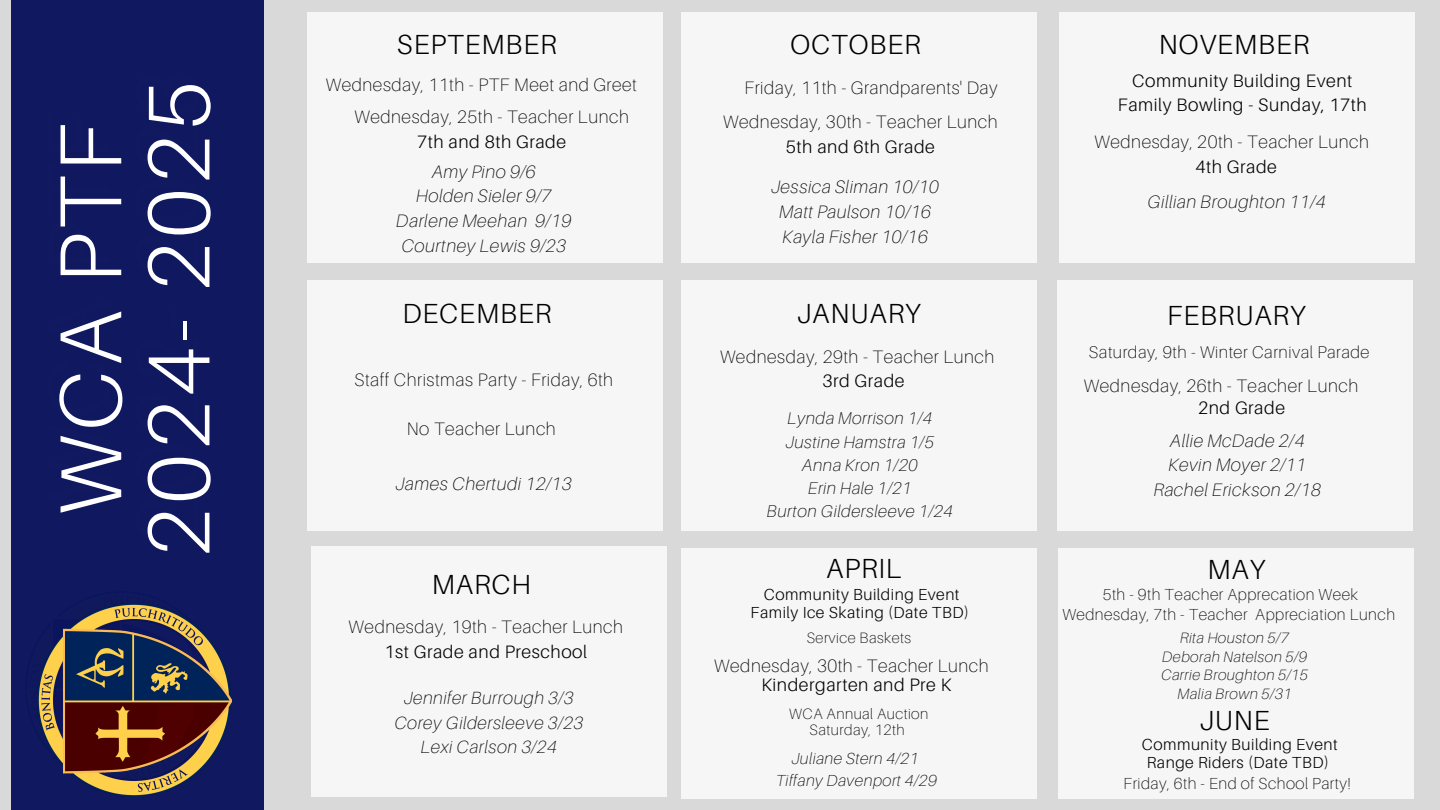
<style>
.page{position:relative;width:1440px;height:810px;background:#d9d9d9}
.page>*{position:absolute;margin:0;border:0;box-sizing:border-box;transform-origin:0 0}
.t1{font:300 87.9px/88.2px "Aileron";letter-spacing:.05em;color:#fff;text-align:center}
.t2{font:300 27.6px "Aileron";letter-spacing:.03em;color:#000}
.t3{font:100 18px "Aileron";letter-spacing:.03em;color:#000}
.t4{font:italic 100 18px/24.8px "Aileron";letter-spacing:.03em;color:#000;text-align:center}
.t5{font:300 18px/24.8px "Aileron";letter-spacing:.03em;color:#000;text-align:center}
.t6{font:italic 100 17.7px/24.2px "Aileron";letter-spacing:.03em;color:#000;text-align:center}
.t7{font:italic 100 17px/23.2px "Aileron";letter-spacing:.03em;color:#000;text-align:center}
.t8{font:100 17px "Aileron";letter-spacing:.03em;color:#000}
.t9{font:100 16px "Aileron";letter-spacing:.03em;color:#000}
.t10{font:300 16px "Aileron";letter-spacing:.03em;color:#000}
.t11{font:italic 100 16px "Aileron";letter-spacing:.03em;color:#000}
.t12{font:italic 100 15px "Aileron";letter-spacing:.03em;color:#000}
.t13{font:100 15px "Aileron";letter-spacing:.03em;color:#000}
</style>
<div class="page">
<div style="left:307px;top:13px;width:356px;height:250px;background:#f6f6f6"></div>
<div style="left:307px;top:280px;width:356px;height:251px;background:#f6f6f6"></div>
<div style="left:311px;top:547px;width:356px;height:250px;background:#f6f6f6"></div>
<div style="left:681px;top:13px;width:356px;height:250px;background:#f6f6f6"></div>
<div style="left:1059px;top:13px;width:356px;height:250px;background:#f6f6f6"></div>
<div style="left:681px;top:280px;width:356px;height:250px;background:#f6f6f6"></div>
<div style="left:1057px;top:280px;width:355px;height:251px;background:#f6f6f6"></div>
<div style="left:681px;top:548px;width:356px;height:250px;background:#f6f6f6"></div>
<div style="left:1058px;top:548px;width:356px;height:250px;background:#f6f6f6"></div>
<div style="left:12px;top:0;width:251px;height:810px;background:#0c155e"></div>
<img style="left:37px;top:603px;width:194px;height:194px">
<h1 class="t1" style="left:33px;top:545px;width:478px;rotate:-90deg">WCA PTF<br>2022- 2023</h1>
<p class="t1" style="left:45px;top:557px;width:478px;rotate:-90deg">WCA PTF<br>2024- 2025</p>
<h1 class="t2" style="left:397px;top:27px;width:161px">SEPTEMBER</h1>
<p class="t2" style="left:790px;top:27px;width:132px">OCTOBER</p>
<p class="t2" style="left:1159px;top:27px;width:152px">NOVEMBER</p>
<p class="t3" style="left:326px;top:74px;width:313px">Wednesday, 11th - PTF Meet and Greet</p>
<p class="t3" style="left:354px;top:105px;width:276px">Wednesday, 25th - Teacher Lunch</p>
<h3 class="t5" style="left:417px;top:128px;width:150px">7th and 8th Grade</h3>
<p class="t4" style="left:396px;top:159px;width:176px">Amy Pino 9/6<br>Holden Sieler 9/7<br>Darlene Meehan 9/19</p>
<h2 class="t4" style="left:401px;top:233px;width:166px">Courtney Lewis 9/23</h2>
<p class="t5" style="left:1118px;top:67px;width:250px">Community Building Event<br>Family Bowling - Sunday, 17th</p>
<p class="t3" style="left:744px;top:76px;width:255px">Friday, 11th - Grandparents' Day</p>
<h2 class="t3" style="left:723px;top:111px;width:276px">Wednesday, 30th - Teacher Lunch</h2>
<h3 class="t5" style="left:786px;top:134px;width:150px">5th and 6th Grade</h3>
<h3 class="t3" style="left:1095px;top:130px;width:276px">Wednesday, 20th - Teacher Lunch</h3>
<p class="t5" style="left:1195px;top:154px;width:83px">4th Grade</p>
<h3 class="t4" style="left:771px;top:174px;width:169px">Jessica Sliman 10/10<br>Matt Paulson 10/16</h3>
<p class="t4" style="left:782px;top:224px;width:147px">Kayla Fisher 10/16</p>
<p class="t4" style="left:1147px;top:189px;width:180px">Gillian Broughton 11/4</p>
<h2 class="t2" style="left:402px;top:297px;width:151px">DECEMBER</h2>
<h3 class="t2" style="left:797px;top:297px;width:126px">JANUARY</h3>
<h3 class="t2" style="left:1167px;top:298px;width:140px">FEBRUARY</h3>
<h3 class="t8" style="left:1089px;top:341px;width:282px">Saturday, 9th - Winter Carnival Parade</h3>
<h3 class="t3" style="left:720px;top:345px;width:276px">Wednesday, 29th - Teacher Lunch</h3>
<p class="t5" style="left:822px;top:368px;width:84px">3rd Grade</p>
<h3 class="t3" style="left:354px;top:368px;width:260px">Staff Christmas Party - Friday, 6th</h3>
<p class="t3" style="left:1084px;top:375px;width:276px">Wednesday, 26th - Teacher Lunch</p>
<h2 class="t5" style="left:1198px;top:395px;width:88px">2nd Grade</h2>
<p class="t7" style="left:786px;top:406px;width:150px">Lynda Morrison 1/4<br>Justine Hamstra 1/5<br>Anna Kron 1/20<br>Erin Hale 1/21</p>
<p class="t7" style="left:767px;top:499px;width:188px">Burton Gildersleeve 1/24</p>
<h2 class="t3" style="left:407px;top:418px;width:150px">No Teacher Lunch</h2>
<h3 class="t4" style="left:1154px;top:428px;width:169px">Allie McDade 2/4<br>Kevin Moyer 2/11<br>Rachel Erickson 2/18</h3>
<p class="t4" style="left:396px;top:470px;width:177px">James Chertudi 12/13</p>
<p class="t2" style="left:432px;top:568px;width:101px">MARCH</p>
<p class="t3" style="left:349px;top:615px;width:276px">Wednesday, 19th - Teacher Lunch</p>
<h2 class="t5" style="left:385px;top:639px;width:204px">1st Grade and Preschool</h2>
<p class="t6" style="left:394px;top:686px;width:190px">Jennifer Burrough 3/3<br>Corey Gildersleeve 3/23</p>
<p class="t6" style="left:421px;top:734px;width:137px">Lexi Carlson 3/24</p>
<h3 class="t2" style="left:826px;top:551px;width:77px">APRIL</h3>
<p class="t10" style="left:764px;top:585px;width:197px">Community Building Event</p>
<p class="t10" style="left:751px;top:603px;width:220px">Family Ice Skating (Date TBD)</p>
<p class="t13" style="left:807px;top:629px;width:106px">Service Baskets</p>
<h3 class="t3" style="left:714px;top:655px;width:276px">Wednesday, 30th - Teacher Lunch</h3>
<h3 class="t5" style="left:761px;top:672px;width:191px">Kindergarten and Pre K</h3>
<h2 class="t13" style="left:789px;top:704px;width:141px">WCA Annual Auction</h2>
<p class="t13" style="left:810px;top:721px;width:97px">Saturday, 12th</p>
<p class="t11" style="left:792px;top:748px;width:128px">Juliane Stern 4/21</p>
<h3 class="t11" style="left:776px;top:770px;width:163px">Tiffany Davenport 4/29</h3>
<h3 class="t2" style="left:1207px;top:552px;width:60px">MAY</h3>
<h3 class="t9" style="left:1103px;top:585px;width:257px">5th - 9th Teacher Apprecation Week</h3>
<p class="t9" style="left:1062px;top:605px;width:334px">Wednesday, 7th - Teacher Appreciation Lunch</p>
<p class="t12" style="left:1180px;top:628px;width:110px">Rita Houston 5/7</p>
<h2 class="t12" style="left:1162px;top:647px;width:146px">Deborah Natelson 5/9</h2>
<p class="t12" style="left:1161px;top:666px;width:149px">Carrie Broughton 5/15</p>
<p class="t12" style="left:1178px;top:685px;width:115px">Malia Brown 5/31</p>
<p class="t2" style="left:1199px;top:703px;width:72px">JUNE</p>
<p class="t10" style="left:1142px;top:734px;width:197px">Community Building Event</p>
<h2 class="t10" style="left:1147px;top:752px;width:184px">Range Riders (Date TBD)</h2>
<p class="t9" style="left:1124px;top:773px;width:229px">Friday, 6th - End of School Party!</p>
</div>
